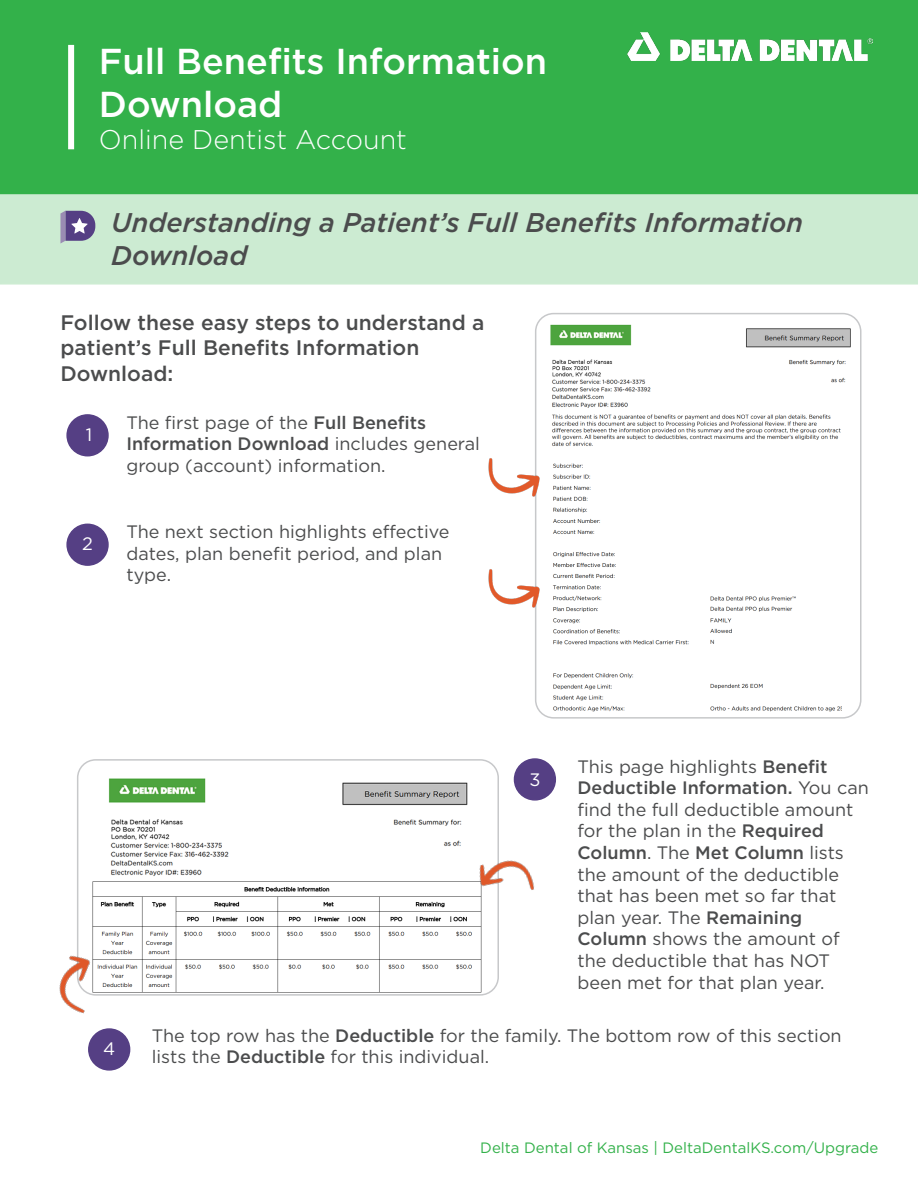
<style>
.page{position:relative;width:918px;height:1188px;background:#fff}
.page>*{position:absolute;margin:0;border:0;box-sizing:border-box;transform-origin:0 0}
.t1{font:500 36px/43.2px "Gotham";color:#fff}
.t2{font:italic 500 27px/32.4px "Gotham";color:#4b4c4d}
.t3{font:300 27px "Gotham";color:#fff}
.t4{font:500 21px/25.2px "Gotham";color:#4b4c4d}
.t5{font:18px/21.6px "Gotham";color:#4b4c4d}
.t6{font:18px "Gotham";color:#fff}
.t7{font:15px "Gotham";color:#33b14a}
.s1{font-weight:500}
</style>
<div class="page">
<div style="left:1px;top:1px;width:916px;height:192px;background:#33b14a"></div>
<div style="left:0;top:0;width:918px;height:194px;border:2px solid #33b14a"></div>
<div style="left:0;top:191px;width:918px;height:94px;background:#ccebd2;border:2px solid #33b14a"></div>
<svg style="left:60px;top:211px;width:35px;height:33px"></svg>
<div style="left:68px;top:45px;width:6px;height:104px;background:#fff"></div>
<img style="left:627px;top:33px;width:245px;height:27px">
<img style="left:536px;top:316px;width:323px;height:400px">
<div style="left:535px;top:313px;width:327px;height:406px;border:2px solid #c7c8ca;border-radius:18px"></div>
<div style="left:67px;top:415px;width:41px;height:41px;background:#553f84;border-radius:50%"></div>
<div style="left:66px;top:414px;width:43px;height:42px;border:2px solid #553f84;border-radius:50%"></div>
<div style="left:67px;top:524px;width:41px;height:41px;background:#553f84;border-radius:50%"></div>
<div style="left:66px;top:524px;width:43px;height:42px;border:2px solid #553f84;border-radius:50%"></div>
<img style="left:488px;top:440px;width:61px;height:71px">
<img style="left:488px;top:551px;width:61px;height:70px">
<img style="left:80px;top:767px;width:416px;height:226px">
<div style="left:77px;top:759px;width:422px;height:237px;border:2px solid #c7c8ca;border-radius:18px"></div>
<div style="left:515px;top:759px;width:40px;height:41px;background:#553f84;border-radius:50%"></div>
<div style="left:514px;top:758px;width:42px;height:43px;border:2px solid #553f84;border-radius:50%"></div>
<div style="left:89px;top:1029px;width:41px;height:41px;background:#553f84;border-radius:50%"></div>
<div style="left:88px;top:1028px;width:42px;height:43px;border:2px solid #553f84;border-radius:50%"></div>
<img style="left:460px;top:833px;width:74px;height:89px">
<img style="left:59px;top:934px;width:67px;height:101px">
<p class="t1" style="left:99px;top:39px;width:450px">Full Benefits Information<br>Download</p>
<p class="t3" style="left:99px;top:123px;width:310px">Online Dentist Account</p>
<p class="t2" style="left:111px;top:206px;width:693px">Understanding a Patient’s Full Benefits Information<br>Download</p>
<p class="t4" style="left:60px;top:310px;width:425px">Follow these easy steps to understand a patient’s Full Benefits Information<br>Download:</p>
<p class="t6" style="left:86px;top:423px;width:8px">1</p>
<p class="t6" style="left:82px;top:533px;width:12px">2</p>
<p class="t5" style="left:126px;top:411px;width:355px">The first page of the <span class="s1">Full Benefits<br>Information Download</span> includes general group (account) information.</p>
<p class="t5" style="left:126px;top:520px;width:325px">The next section highlights effective dates, plan benefit period, and plan type.</p>
<p class="t6" style="left:103px;top:1037px;width:14px">4</p>
<p class="t5" style="left:578px;top:755px;width:293px">This page highlights <span class="s1">Benefit<br>Deductible Information.</span> You can find the full deductible amount for the plan in the <span class="s1">Required<br>Column</span>. The <span class="s1">Met Column</span> lists the amount of the deductible that has been met so far that plan year. The <span class="s1">Remaining<br>Column</span> shows the amount of the deductible that has NOT been met for that plan year.</p>
<p class="t5" style="left:152px;top:1024px;width:691px">The top row has the <span class="s1">Deductible</span> for the family. The bottom row of this section lists the <span class="s1">Deductible</span> for this individual.</p>
<p class="t6" style="left:529px;top:768px;width:13px">3</p>
<p class="t7" style="left:480px;top:1138px;width:400px">Delta Dental of Kansas | DeltaDentalKS.com/Upgrade</p>
</div>
